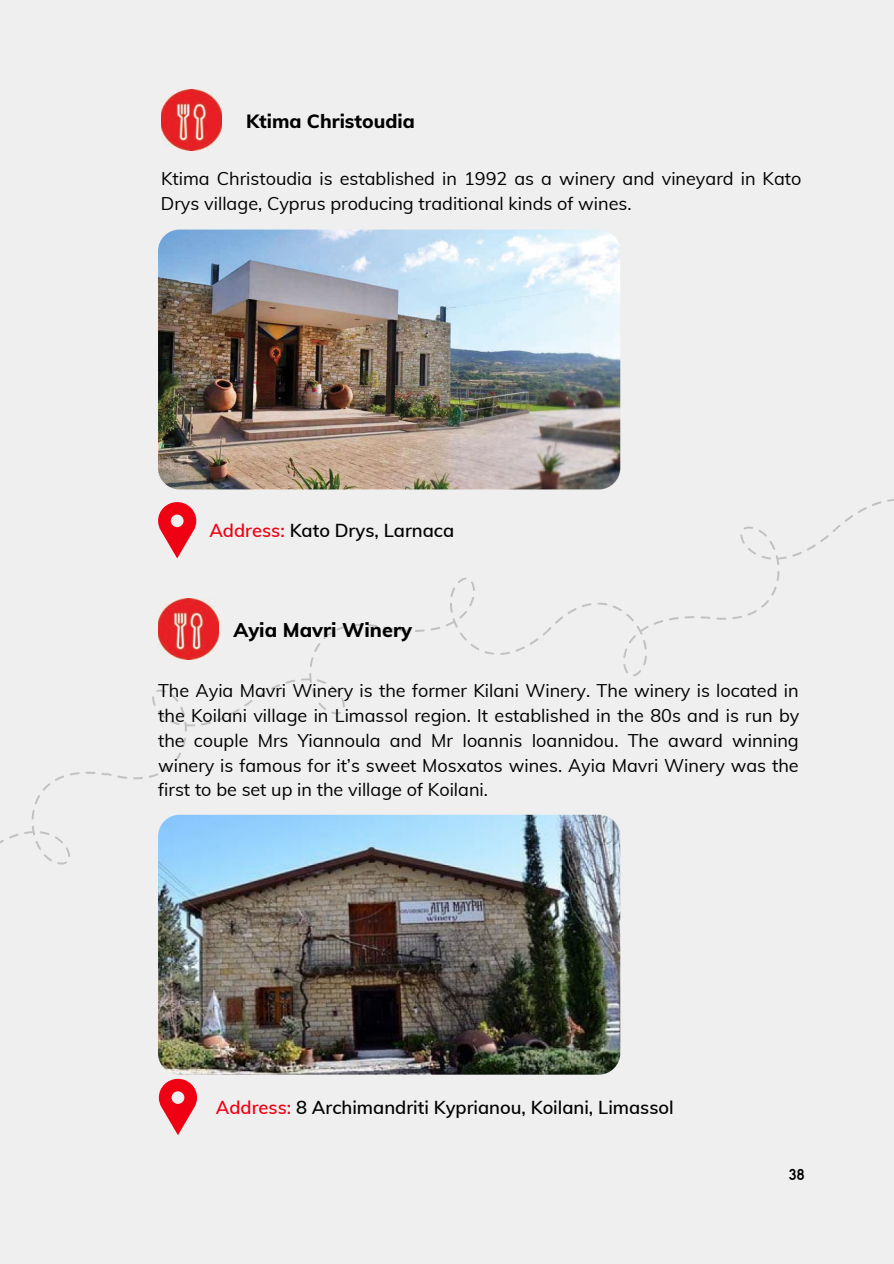
<style>
.page{position:relative;width:894px;height:1264px;background:#fff}
.page>*{position:absolute;margin:0;border:0;box-sizing:border-box;transform-origin:0 0}
.t1{font:800 19.8px "Muli";color:#000}
.t2{font:800 19.2px "Muli";color:#000}
.t3{font:600 18.3px "Muli";color:#000}
.t4{font:18px/24.8px "Muli";color:#000}
.t5{font:15.15px "Sailors";color:#000}
.s1{color:#ef0012}
</style>
<div class="page">
<div style="left:0;top:0;width:893px;height:1263px;background:#efefef"></div>
<svg style="left:367px;top:624px;width:10px;height:3px"></svg>
<svg style="left:310px;top:624px;width:51px;height:43px"></svg>
<svg style="left:301px;top:673px;width:44px;height:41px"></svg>
<svg style="left:399px;top:629px;width:10px;height:2px"></svg>
<svg style="left:415px;top:629px;width:9px;height:3px"></svg>
<svg style="left:430px;top:577px;width:64px;height:77px"></svg>
<svg style="left:383px;top:626px;width:10px;height:4px"></svg>
<svg style="left:133px;top:777px;width:10px;height:2px"></svg>
<svg style="left:149px;top:737px;width:37px;height:40px"></svg>
<svg style="left:152px;top:689px;width:43px;height:42px"></svg>
<svg style="left:201px;top:679px;width:94px;height:46px"></svg>
<svg style="left:101px;top:773px;width:26px;height:5px"></svg>
<svg style="left:70px;top:771px;width:25px;height:4px"></svg>
<svg style="left:32px;top:775px;width:32px;height:44px"></svg>
<svg style="left:0;top:825px;width:70px;height:39px"></svg>
<svg style="left:732px;top:616px;width:9px;height:3px"></svg>
<svg style="left:716px;top:617px;width:10px;height:2px"></svg>
<svg style="left:747px;top:571px;width:32px;height:44px"></svg>
<svg style="left:740px;top:526px;width:46px;height:39px"></svg>
<svg style="left:684px;top:616px;width:10px;height:2px"></svg>
<svg style="left:500px;top:603px;width:91px;height:52px"></svg>
<svg style="left:597px;top:603px;width:81px;height:73px"></svg>
<svg style="left:700px;top:616px;width:10px;height:3px"></svg>
<svg style="left:792px;top:499px;width:101px;height:57px"></svg>
<img style="left:158px;top:229px;width:462px;height:260px">
<svg style="left:158px;top:502px;width:38px;height:56px"></svg>
<img style="left:158px;top:814px;width:462px;height:260px">
<svg style="left:159px;top:1078px;width:38px;height:57px"></svg>
<img style="left:161px;top:89px;width:61px;height:61px">
<img style="left:158px;top:598px;width:61px;height:61px">
<p class="t2" style="left:246px;top:108px;width:170px">Ktima Christoudia</p>
<p class="t4" style="left:161px;top:166px;width:642px">Ktima Christoudia is established in 1992 as a winery and vineyard in Kato<br>Drys village, Cyprus producing traditional kinds of wines.</p>
<p class="t3" style="left:209px;top:518px;width:246px"><span class="s1">Address:</span> Kato Drys, Larnaca</p>
<p class="t1" style="left:233px;top:617px;width:180px">Ayia Mavri Winery</p>
<p class="t4" style="left:158px;top:678px;width:642px;text-align:justify">The Ayia Mavri Winery is the former Kilani Winery. The winery is located in the Koilani village in Limassol region. It established in the 80s and is run by the couple Mrs Yiannoula and Mr Ioannis Ioannidou. The award winning winery is famous for it’s sweet Mosxatos wines. Ayia Mavri Winery was the first to be set up in the village of Koilani.</p>
<p class="t3" style="left:216px;top:1095px;width:459px"><span class="s1">Address:</span> 8 Archimandriti Kyprianou, Koilani, Limassol</p>
<p class="t5" style="left:788px;top:1168px;width:18px">38</p>
</div>
